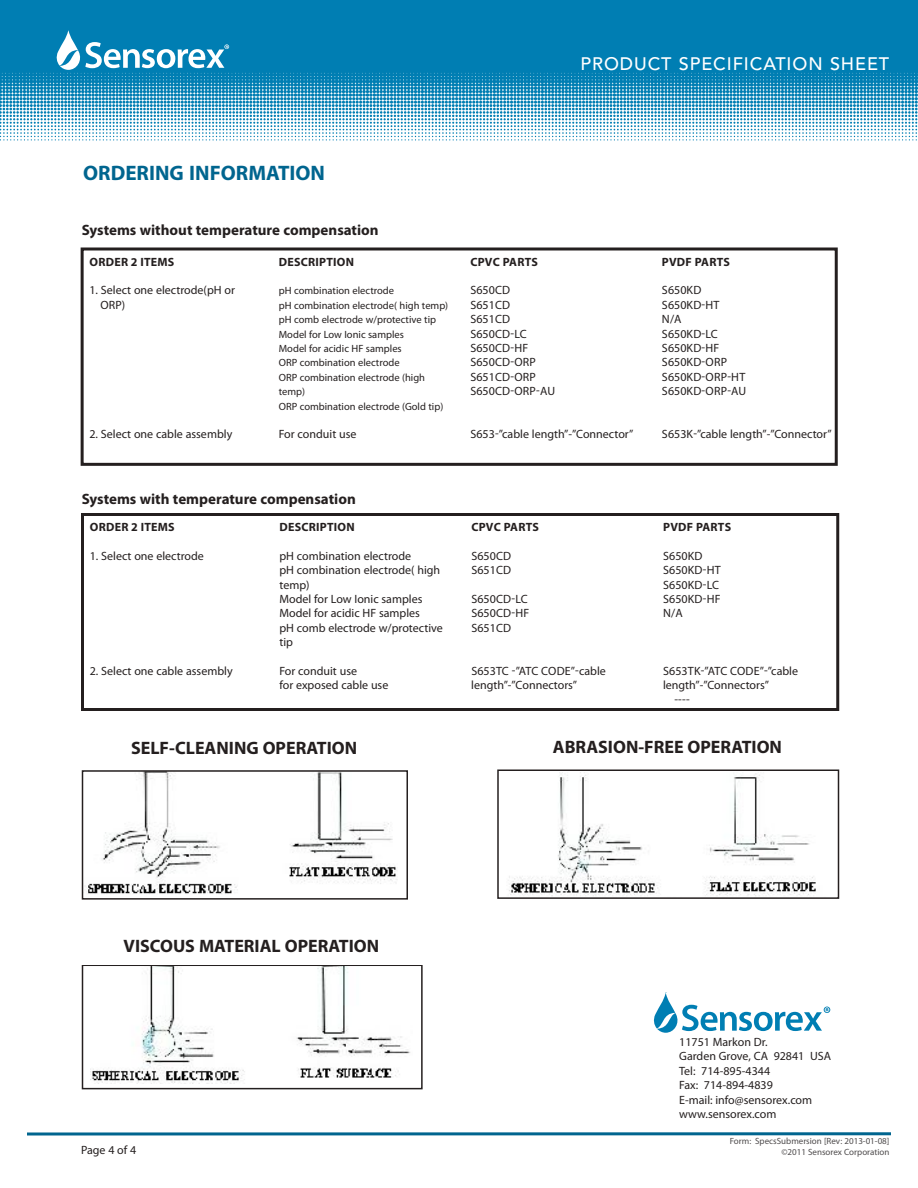
<style>
.page{position:relative;width:918px;height:1188px;background:#fff}
.page>*{position:absolute;margin:0;border:0;box-sizing:border-box;transform-origin:0 0}
.t1{font:700 21px "Myriad Pro";color:#00658f}
.t2{font:700 18px "Myriad Pro";color:#241f1f}
.t3{font:500 18px "Avenir LT";letter-spacing:.05em;color:#fff}
.t4{font:700 15px "Myriad Pro";color:#241f1f}
.t5{font:12px/14.4px "Myriad Pro";color:#241f1f}
.t6{font:700 12px "Myriad Pro";letter-spacing:.02em;color:#241f1f}
.t7{font:10.5px/14.4px "Myriad Pro";color:#241f1f}
.t8{font:9px/10.8px "Myriad Pro";color:#4e4b4c;text-align:right}
</style>
<div class="page">
<svg style="left:0;top:140px;width:917px;height:1px"></svg>
<div style="left:0;top:0;width:918px;height:70px;background:#007eb3"></div>
<svg style="left:0;top:30px;width:918px;height:110px"></svg>
<svg style="left:27px;top:1132px;width:864px;height:4px;background:#3f8baa"></svg>
<svg style="left:653px;top:993px;width:177px;height:40px"></svg>
<div style="left:81px;top:248px;width:757px;height:218px;border:3px solid #241f1f"></div>
<div style="left:81px;top:513px;width:758px;height:198px;border:3px solid #241f1f"></div>
<img style="left:85px;top:773px;width:313px;height:121px">
<div style="left:82px;top:770px;width:326px;height:130px;border:2px solid #241f1f"></div>
<img style="left:508px;top:773px;width:308px;height:123px">
<div style="left:497px;top:770px;width:342px;height:129px;border:2px solid #241f1f"></div>
<img style="left:90px;top:968px;width:321px;height:116px">
<div style="left:82px;top:965px;width:341px;height:124px;border:2px solid #241f1f"></div>
<h2 class="t3" style="left:581px;top:54px;width:310px">PRODUCT SPECIFICATION SHEET</h2>
<h1 class="t1" style="left:83px;top:159px;width:243px">ORDERING INFORMATION</h1>
<p class="t4" style="left:82px;top:221px;width:298px">Systems without temperature compensation</p>
<p class="t6" style="left:90px;top:254px;width:86px">ORDER 2 ITEMS</p>
<p class="t5" style="left:101px;top:283px;width:136px;text-indent:-11px">1. Select one electrode(pH or<br>ORP)</p>
<p class="t5" style="left:89px;top:427px;width:144px">2. Select one cable assembly</p>
<p class="t6" style="left:279px;top:254px;width:77px">DESCRIPTION</p>
<p class="t7" style="left:279px;top:283px;width:171px">pH combination electrode<br>pH combination electrode( high temp) pH comb electrode w/protective tip<br>Model for Low Ionic samples<br>Model for acidic HF samples<br>ORP combination electrode<br>ORP combination electrode (high temp)<br>ORP combination electrode (Gold tip)</p>
<p class="t5" style="left:279px;top:427px;width:79px">For conduit use</p>
<p class="t4" style="left:82px;top:489px;width:276px">Systems with temperature compensation</p>
<p class="t6" style="left:90px;top:519px;width:86px">ORDER 2 ITEMS</p>
<p class="t5" style="left:90px;top:548px;width:116px">1. Select one electrode</p>
<p class="t5" style="left:90px;top:664px;width:144px">2. Select one cable assembly</p>
<p class="t6" style="left:280px;top:519px;width:77px">DESCRIPTION</p>
<p class="t5" style="left:279px;top:548px;width:165px">pH combination electrode<br>pH combination electrode( high temp)<br>Model for Low Ionic samples<br>Model for acidic HF samples<br>pH comb electrode w/protective tip</p>
<p class="t5" style="left:279px;top:664px;width:110px">For conduit use<br>for exposed cable use</p>
<p class="t6" style="left:470px;top:254px;width:69px">CPVC PARTS</p>
<p class="t5" style="left:470px;top:283px;width:86px">S650CD<br>S651CD<br>S651CD<br>S650CD-LC<br>S650CD-HF<br>S650CD-ORP<br>S651CD-ORP<br>S650CD-ORP-AU</p>
<p class="t5" style="left:470px;top:427px;width:165px">S653-”cable length”-”Connector”</p>
<p class="t6" style="left:471px;top:519px;width:69px">CPVC PARTS</p>
<p class="t5" style="left:471px;top:548px;width:41px">S650CD<br>S651CD</p>
<p class="t5" style="left:471px;top:592px;width:59px">S650CD-LC<br>S650CD-HF<br>S651CD</p>
<p class="t5" style="left:471px;top:664px;width:136px">S653TC -”ATC CODE”-cable length”-”Connectors”</p>
<p class="t6" style="left:662px;top:254px;width:69px">PVDF PARTS</p>
<p class="t5" style="left:662px;top:283px;width:86px">S650KD<br>S650KD-HT<br>N/A<br>S650KD-LC<br>S650KD-HF<br>S650KD-ORP<br>S650KD-ORP-HT<br>S650KD-ORP-AU</p>
<p class="t5" style="left:662px;top:427px;width:171px">S653K-”cable length”-”Connector”</p>
<p class="t6" style="left:663px;top:519px;width:69px">PVDF PARTS</p>
<p class="t5" style="left:663px;top:548px;width:59px">S650KD<br>S650KD-HT<br>S650KD-LC<br>S650KD-HF<br>N/A</p>
<p class="t5" style="left:663px;top:664px;width:136px">S653TK-”ATC CODE”-”cable</p>
<p class="t5" style="left:663px;top:678px;width:107px">length”-”Connectors”</p>
<p class="t5" style="left:674px;top:692px;width:17px">----</p>
<h2 class="t2" style="left:131px;top:736px;width:228px">SELF-CLEANING OPERATION</h2>
<h2 class="t2" style="left:553px;top:735px;width:231px">ABRASION-FREE OPERATION</h2>
<h2 class="t2" style="left:124px;top:934px;width:257px">VISCOUS MATERIAL OPERATION</h2>
<p class="t5" style="left:81px;top:1142px;width:57px">Page 4 of 4</p>
<p class="t5" style="left:679px;top:1035px;width:153px">11751 Markon Dr.<br>Garden Grove, CA 92841 USA<br>Tel: 714-895-4344<br>Fax: 714-894-4839<br>E-mail: info@sensorex.com www.sensorex.com</p>
<p class="t8" style="left:730px;top:1135px;width:161px">Form: SpecsSubmersion [Rev: 2013-01-08] ©2011 Sensorex Corporation</p>
</div>
